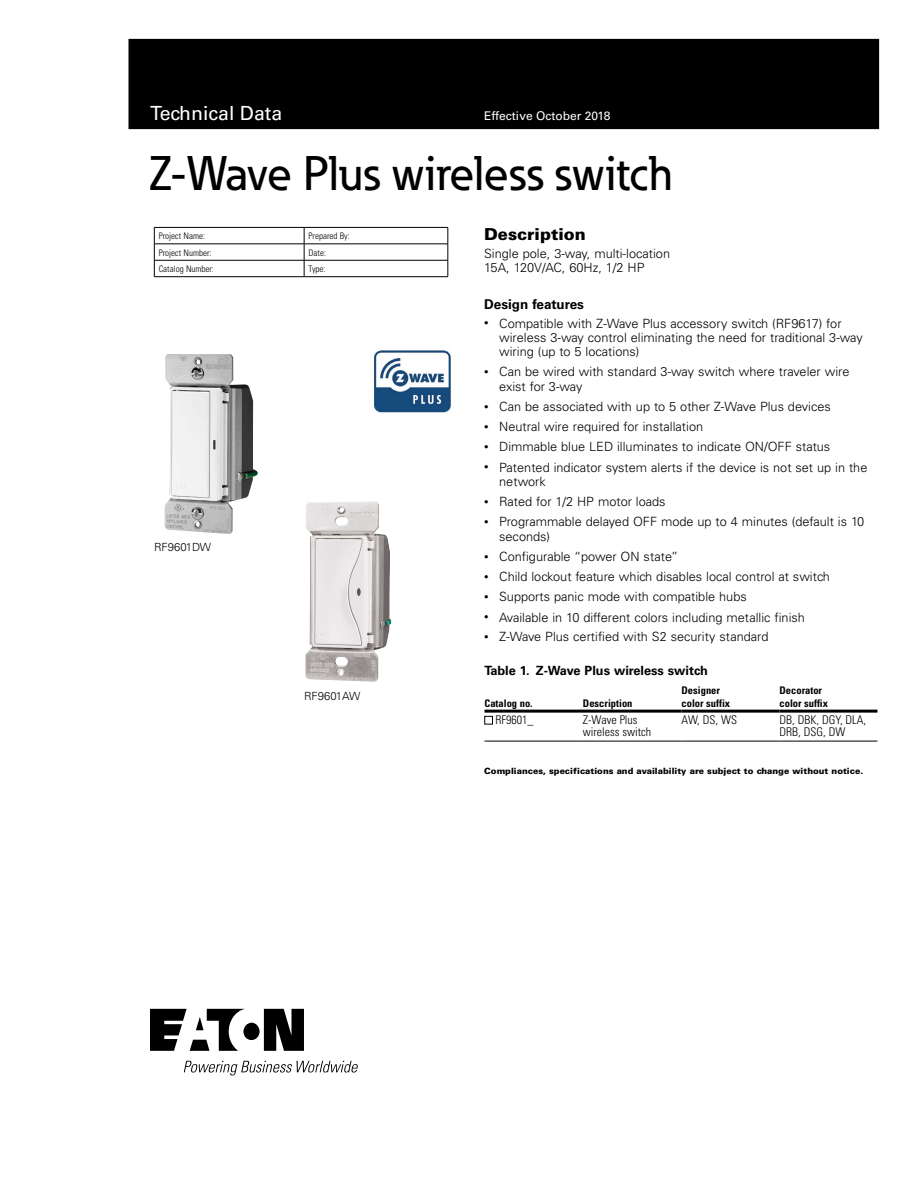
<style>
.page{position:relative;width:918px;height:1188px;background:#fff}
.page>*{position:absolute;margin:0;border:0;box-sizing:border-box;transform-origin:0 0}
.t1{font:500 48px "Eaton";color:#000}
.t2{font:19.5px "Univers LT Std";color:#fff}
.t3{font:900 16.5px "Univers LT Std";color:#000}
.t4{font:700 13.5px "Univers LT Std";color:#000}
.t5{font:300 12.75px/14.2px "Univers LT Std";color:#000}
.t6{font:700 12.75px "Univers LT Std";color:#000}
.t7{font:300 condensed 12px/12px "Univers LT Std";color:#000}
.t8{font:12px "Univers LT Std";color:#fff}
.t9{font:300 11.25px "Univers LT Std";color:#000}
.t10{font:700 condensed 10.5px/12.8px "Univers LT Std";color:#000}
.t11{font:300 condensed 9px "Univers LT Std";color:#000}
.t12{font:900 8.7px "Univers LT Std";color:#000}
.s1{font-size:9px}
</style>
<div class="page">
<div style="left:129px;top:39px;width:750px;height:90px;background:#000"></div>
<img style="left:165px;top:354px;width:93px;height:180px">
<hr style="left:154px;top:227px;width:150px;height:1px;background:#000">
<hr style="left:304px;top:227px;width:144px;height:1px;background:#000">
<hr style="left:154px;top:244px;width:150px;height:1px;background:#000">
<hr style="left:304px;top:244px;width:144px;height:1px;background:#000">
<hr style="left:154px;top:260px;width:150px;height:1px;background:#000">
<svg style="left:154px;top:228px;width:1px;height:48px"></svg>
<hr style="left:304px;top:260px;width:144px;height:1px;background:#000">
<svg style="left:304px;top:228px;width:1px;height:48px"></svg>
<svg style="left:448px;top:228px;width:1px;height:49px"></svg>
<hr style="left:154px;top:276px;width:150px;height:1px;background:#000">
<hr style="left:304px;top:276px;width:144px;height:1px;background:#000">
<hr style="left:485px;top:741px;width:98px;height:1px;background:#000">
<hr style="left:583px;top:741px;width:99px;height:1px;background:#000">
<hr style="left:682px;top:741px;width:98px;height:1px;background:#000">
<hr style="left:780px;top:741px;width:97px;height:1px;background:#000">
<hr style="left:485px;top:710px;width:98px;height:3px;background:#000">
<hr style="left:583px;top:710px;width:99px;height:3px;background:#000">
<hr style="left:682px;top:710px;width:98px;height:3px;background:#000">
<hr style="left:780px;top:710px;width:97px;height:3px;background:#000">
<div style="left:485px;top:716px;width:8px;height:8px;border:1px solid #000"></div>
<img style="left:374px;top:350px;width:77px;height:63px">
<img style="left:305px;top:501px;width:86px;height:181px">
<svg style="left:150px;top:1009px;width:154px;height:42px"></svg>
<svg style="left:184px;top:1061px;width:174px;height:15px"></svg>
<h2 class="t2" style="left:150px;top:102px;width:134px">Technical Data</h2>
<p class="t8" style="left:484px;top:109px;width:128px">Effective October 2018</p>
<h1 class="t1" style="left:150px;top:144px;width:524px">Z-Wave Plus wireless switch</h1>
<p class="t11" style="left:159px;top:231px;width:48px">Project Name:</p>
<p class="t11" style="left:309px;top:231px;width:43px">Prepared By:</p>
<p class="t11" style="left:159px;top:247px;width:54px">Project Number:</p>
<p class="t11" style="left:309px;top:247px;width:19px">Date:</p>
<p class="t11" style="left:159px;top:264px;width:57px">Catalog Number:</p>
<p class="t11" style="left:309px;top:264px;width:18px">Type:</p>
<p class="t9" style="left:154px;top:540px;width:59px">RF9601DW</p>
<p class="t9" style="left:304px;top:690px;width:58px">RF9601AW</p>
<p class="t3" style="left:484px;top:223px;width:103px">Description</p>
<p class="t5" style="left:484px;top:246px;width:187px">Single pole, 3-way, multi-location<br>15A, 120V/AC, 60Hz, 1/2 HP</p>
<p class="t4" style="left:484px;top:296px;width:101px">Design features</p>
<p class="t5" style="left:499px;top:316px;width:365px;text-indent:-15px"><span class="s1">•</span> Compatible with Z-Wave Plus accessory switch (RF9617) for wireless 3-way control eliminating the need for traditional 3-way wiring (up to 5 locations)</p>
<p class="t5" style="left:499px;top:365px;width:352px;text-indent:-15px"><span class="s1">•</span> Can be wired with standard 3-way switch where traveler wire exist for 3-way</p>
<p class="t5" style="left:484px;top:399px;width:348px"><span class="s1">•</span> Can be associated with up to 5 other Z-Wave Plus devices</p>
<p class="t5" style="left:484px;top:419px;width:221px"><span class="s1">•</span> Neutral wire required for installation</p>
<p class="t5" style="left:484px;top:440px;width:348px"><span class="s1">•</span> Dimmable blue LED illuminates to indicate ON/OFF status</p>
<p class="t5" style="left:499px;top:460px;width:370px;text-indent:-15px"><span class="s1">•</span> Patented indicator system alerts if the device is not set up in the network</p>
<p class="t5" style="left:484px;top:494px;width:183px"><span class="s1">•</span> Rated for 1/2 HP motor loads</p>
<p class="t5" style="left:499px;top:515px;width:367px;text-indent:-15px"><span class="s1">•</span> Programmable delayed OFF mode up to 4 minutes (default is 10 seconds)</p>
<p class="t5" style="left:484px;top:549px;width:196px"><span class="s1">•</span> Configurable “power ON state”</p>
<p class="t5" style="left:484px;top:569px;width:347px"><span class="s1">•</span> Child lockout feature which disables local control at switch</p>
<p class="t5" style="left:484px;top:590px;width:264px"><span class="s1">•</span> Supports panic mode with compatible hubs</p>
<p class="t5" style="left:484px;top:610px;width:322px"><span class="s1">•</span> Available in 10 different colors including metallic finish</p>
<p class="t5" style="left:484px;top:629px;width:286px"><span class="s1">•</span> Z-Wave Plus certified with S2 security standard</p>
<p class="t6" style="left:485px;top:663px;width:225px">Table 1. Z-Wave Plus wireless switch</p>
<p class="t10" style="left:485px;top:696px;width:50px">Catalog no.</p>
<p class="t10" style="left:583px;top:696px;width:51px">Description</p>
<p class="t10" style="left:682px;top:684px;width:50px">Designer color suffix</p>
<p class="t10" style="left:780px;top:684px;width:50px">Decorator color suffix</p>
<p class="t7" style="left:496px;top:714px;width:39px">RF9601_</p>
<p class="t7" style="left:583px;top:714px;width:70px">Z-Wave Plus wireless switch</p>
<p class="t7" style="left:682px;top:714px;width:57px">AW, DS, WS</p>
<p class="t7" style="left:780px;top:714px;width:88px">DB, DBK, DGY, DLA,<br>DRB, DSG, DW</p>
<p class="t12" style="left:484px;top:765px;width:381px">Compliances, specifications and availability are subject to change without notice.</p>
</div>
